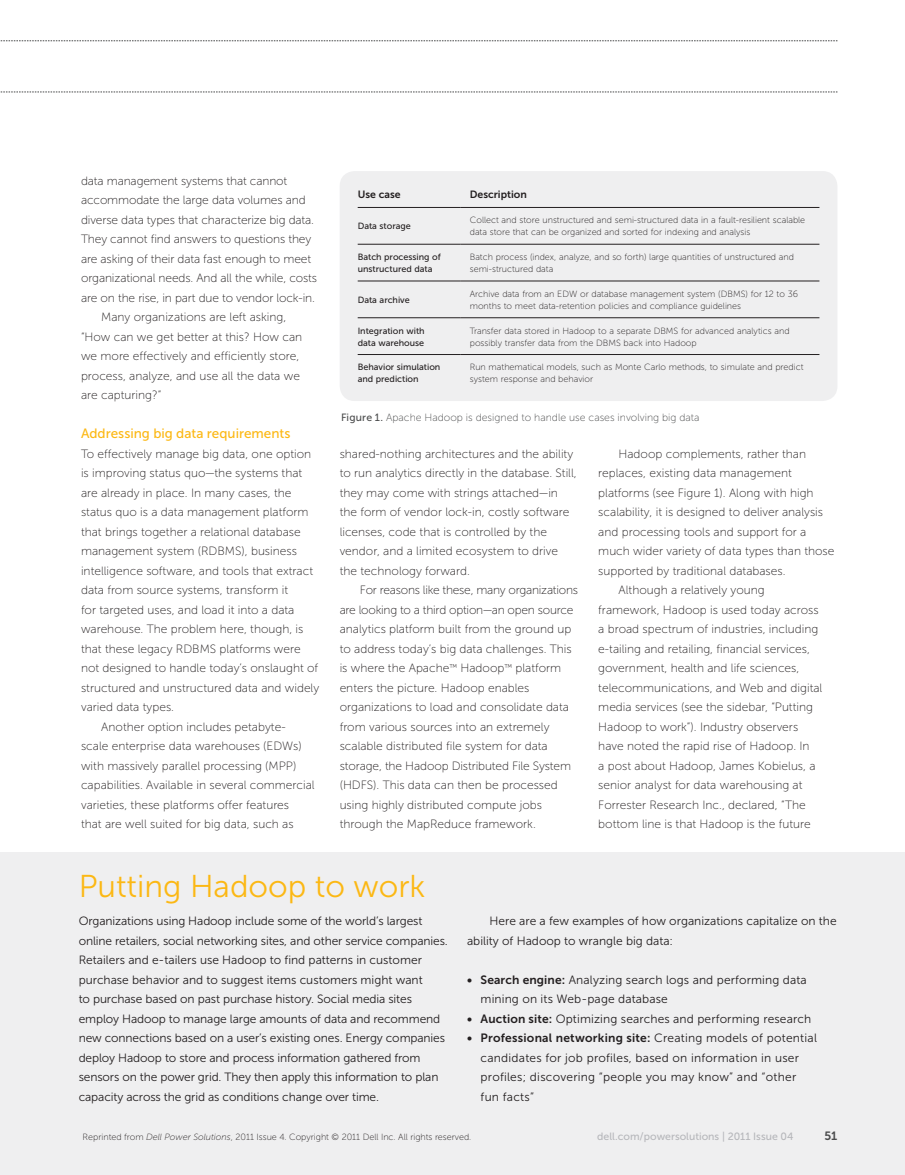
<style>
.page{position:relative;width:905px;height:1175px;background:#fff}
.page>*{position:absolute;margin:0;border:0;box-sizing:border-box;transform-origin:0 0}
.Sidebar_head_new{font:31.5px "Museo Sans For Dell 300";color:#fcb814}
.Subhead_level_1{font:13.5px "Museo Sans For Dell 500";color:#fcb814}
.Text_w_indent{font:12px/19.5px "Museo Sans For Dell 100";color:#231f20}
.Sidebar_text_new{font:12px/19.5px "Museo Sans For Dell 300";letter-spacing:-.01em;color:#231f20}
.Text_w_no_indent{font:12px/19.5px "Museo Sans For Dell 100";color:#231f20}
.Text_w_bullets{font:12px/19.5px "Museo Sans For Dell 300";letter-spacing:.01em;color:#231f20}
.t1{font:12px "Museo Sans For Dell 700";color:#4b4c4d}
.t2{font:10.5px "Museo Sans For Dell 100";color:#4b4c4d}
.t3{font:10.5px "Museo Sans For Dell 500";color:#b6b7bb}
.Table_column_head{font:10.5px "Museo Sans For Dell 700";color:#231f20}
.Table_text{font:9px/12px "Museo Sans For Dell 100";color:#231f20}
.Table_row_head{font:9px/12px "Museo Sans For Dell 500";color:#231f20}
.Text_w_indent-2{font:9px "Museo Sans For Dell 100";color:#231f20}
.s1{font-family:"Museo Sans For Dell 500"}
.s2{font-family:"Museo Sans For Dell 700"}
.s3{font-style:italic}
</style>
<div class="page">
<svg style="left:0;top:92px;width:837px;height:1px"></svg>
<svg style="left:0;top:40px;width:837px;height:1px"></svg>
<div style="left:0;top:852px;width:904px;height:322px;background:#efeff0"></div>
<div style="left:339px;top:171px;width:498px;height:230px;background:#efeff0;border-radius:15px"></div>
<hr style="left:357px;top:207px;width:104px;height:1px;background:#231f20">
<hr style="left:461px;top:207px;width:358px;height:1px;background:#231f20">
<hr style="left:357px;top:244px;width:104px;height:1px;background:#231f20">
<hr style="left:461px;top:244px;width:358px;height:1px;background:#231f20">
<hr style="left:357px;top:281px;width:104px;height:1px;background:#231f20">
<hr style="left:461px;top:281px;width:358px;height:1px;background:#231f20">
<hr style="left:357px;top:317px;width:104px;height:1px;background:#231f20">
<hr style="left:461px;top:317px;width:358px;height:1px;background:#231f20">
<hr style="left:357px;top:354px;width:104px;height:1px;background:#231f20">
<hr style="left:461px;top:354px;width:358px;height:1px;background:#231f20">
<p class="Text_w_indent" style="left:81px;top:171px;width:238px">data management systems that cannot accommodate the large data volumes and diverse data types that characterize big data.<br>They cannot find answers to questions they are asking of their data fast enough to meet organizational needs. And all the while, costs are on the rise, in part due to vendor lock-in.</p>
<p class="Text_w_indent" style="left:81px;top:307px;width:223px;text-indent:20px">Many organizations are left asking, “How can we get better at this? How can we more effectively and efficiently store, process, analyze, and use all the data we are capturing?”</p>
<p class="Subhead_level_1" style="left:81px;top:426px;width:211px">Addressing big data requirements</p>
<p class="Text_w_no_indent" style="left:81px;top:444px;width:240px">To effectively manage big data, one option is improving status quo—the systems that are already in place. In many cases, the status quo is a data management platform that brings together a relational database management system (RDBMS), business intelligence software, and tools that extract data from source systems, transform it<br>for targeted uses, and load it into a data warehouse. The problem here, though, is that these legacy RDBMS platforms were not designed to handle today’s onslaught of structured and unstructured data and widely varied data types.</p>
<p class="Text_w_indent" style="left:81px;top:717px;width:235px;text-indent:20px">Another option includes petabyte&shy;scale enterprise data warehouses (EDWs) with massively parallel processing (MPP) capabilities. Available in several commercial varieties, these platforms offer features<br>that are well suited for big data, such as</p>
<p class="Table_column_head" style="left:357px;top:189px;width:44px">Use case</p>
<p class="Table_column_head" style="left:470px;top:189px;width:59px">Description</p>
<p class="Table_row_head" style="left:357px;top:220px;width:55px">Data storage</p>
<p class="Table_text" style="left:470px;top:214px;width:337px">Collect and store unstructured and semi-structured data in a fault-resilient scalable data store that can be organized and sorted for indexing and analysis</p>
<p class="Table_row_head" style="left:357px;top:251px;width:85px">Batch processing of unstructured data</p>
<p class="Table_text" style="left:470px;top:251px;width:326px">Batch process (index, analyze, and so forth) large quantities of unstructured and semi-structured data</p>
<p class="Table_row_head" style="left:357px;top:294px;width:54px">Data archive</p>
<p class="Table_text" style="left:470px;top:288px;width:330px">Archive data from an EDW or database management system (DBMS) for 12 to 36 months to meet data-retention policies and compliance guidelines</p>
<p class="Table_row_head" style="left:357px;top:324px;width:68px">Integration with data warehouse</p>
<p class="Table_text" style="left:470px;top:324px;width:321px">Transfer data stored in Hadoop to a separate DBMS for advanced analytics and possibly transfer data from the DBMS back into Hadoop</p>
<p class="Table_row_head" style="left:357px;top:361px;width:84px">Behavior simulation and prediction</p>
<p class="Table_text" style="left:470px;top:361px;width:335px">Run mathematical models, such as Monte Carlo methods, to simulate and predict system response and behavior</p>
<p class="t2" style="left:341px;top:411px;width:360px"><span class="s1">Figure 1.</span> Apache Hadoop is designed to handle use cases involving big data</p>
<p class="Text_w_indent" style="left:339px;top:444px;width:238px">shared-nothing architectures and the ability to run analytics directly in the database. Still, they may come with strings attached—in the form of vendor lock-in, costly software licenses, code that is controlled by the vendor, and a limited ecosystem to drive the technology forward.</p>
<p class="Text_w_indent" style="left:339px;top:580px;width:240px;text-indent:20px">For reasons like these, many organizations are looking to a third option—an open source analytics platform built from the ground up to address today’s big data challenges. This is where the Apache<sup>™</sup> Hadoop<sup>™</sup> platform enters the picture. Hadoop enables organizations to load and consolidate data from various sources into an extremely scalable distributed file system for data storage, the Hadoop Distributed File System (HDFS). This data can then be processed using highly distributed compute jobs through the MapReduce framework.</p>
<p class="Text_w_indent" style="left:598px;top:444px;width:238px;text-indent:20px">Hadoop complements, rather than replaces, existing data management platforms (see Figure 1). Along with high scalability, it is designed to deliver analysis and processing tools and support for a much wider variety of data types than those supported by traditional databases.</p>
<p class="Text_w_indent" style="left:598px;top:580px;width:225px;text-indent:20px">Although a relatively young framework, Hadoop is used today across a broad spectrum of industries, including e-tailing and retailing, financial services, government, health and life sciences, telecommunications, and Web and digital media services (see the sidebar, “Putting Hadoop to work”). Industry observers have noted the rapid rise of Hadoop. In<br>a post about Hadoop, James Kobielus, a senior analyst for data warehousing at Forrester Research Inc., declared, “The bottom line is that Hadoop is the future</p>
<p class="Sidebar_head_new" style="left:79px;top:868px;width:348px">Putting Hadoop to work</p>
<p class="Sidebar_text_new" style="left:79px;top:911px;width:371px">Organizations using Hadoop include some of the world’s largest online retailers, social networking sites, and other service companies.<br>Retailers and e-tailers use Hadoop to find patterns in customer purchase behavior and to suggest items customers might want<br>to purchase based on past purchase history. Social media sites employ Hadoop to manage large amounts of data and recommend new connections based on a user’s existing ones. Energy companies deploy Hadoop to store and process information gathered from sensors on the power grid. They then apply this information to plan capacity across the grid as conditions change over time.</p>
<p class="Sidebar_text_new" style="left:467px;top:911px;width:371px;text-indent:22px">Here are a few examples of how organizations capitalize on the ability of Hadoop to wrangle big data:</p>
<p class="Text_w_bullets" style="left:480px;top:969px;width:327px;text-indent:-14px"><span class="s2">• Search engine:</span> Analyzing search logs and performing data mining on its Web-page database</p>
<p class="Text_w_bullets" style="left:467px;top:1008px;width:345px"><span class="s2">• Auction site:</span> Optimizing searches and performing research</p>
<p class="Text_w_bullets" style="left:480px;top:1028px;width:338px;text-indent:-14px"><span class="s2">• Professional networking site:</span> Creating models of potential candidates for job profiles, based on information in user profiles; discovering “people you may know” and “other fun facts”</p>
<p class="Text_w_indent-2" style="left:83px;top:1132px;width:390px">Reprinted from <span class="s3">Dell Power Solutions</span>, 2011 Issue 4. Copyright © 2011 Dell Inc. All rights reserved.</p>
<p class="t3" style="left:597px;top:1131px;width:198px">dell.com/powersolutions | 2011 Issue 04</p>
<p class="t1" style="left:824px;top:1129px;width:14px">51</p>
</div>
